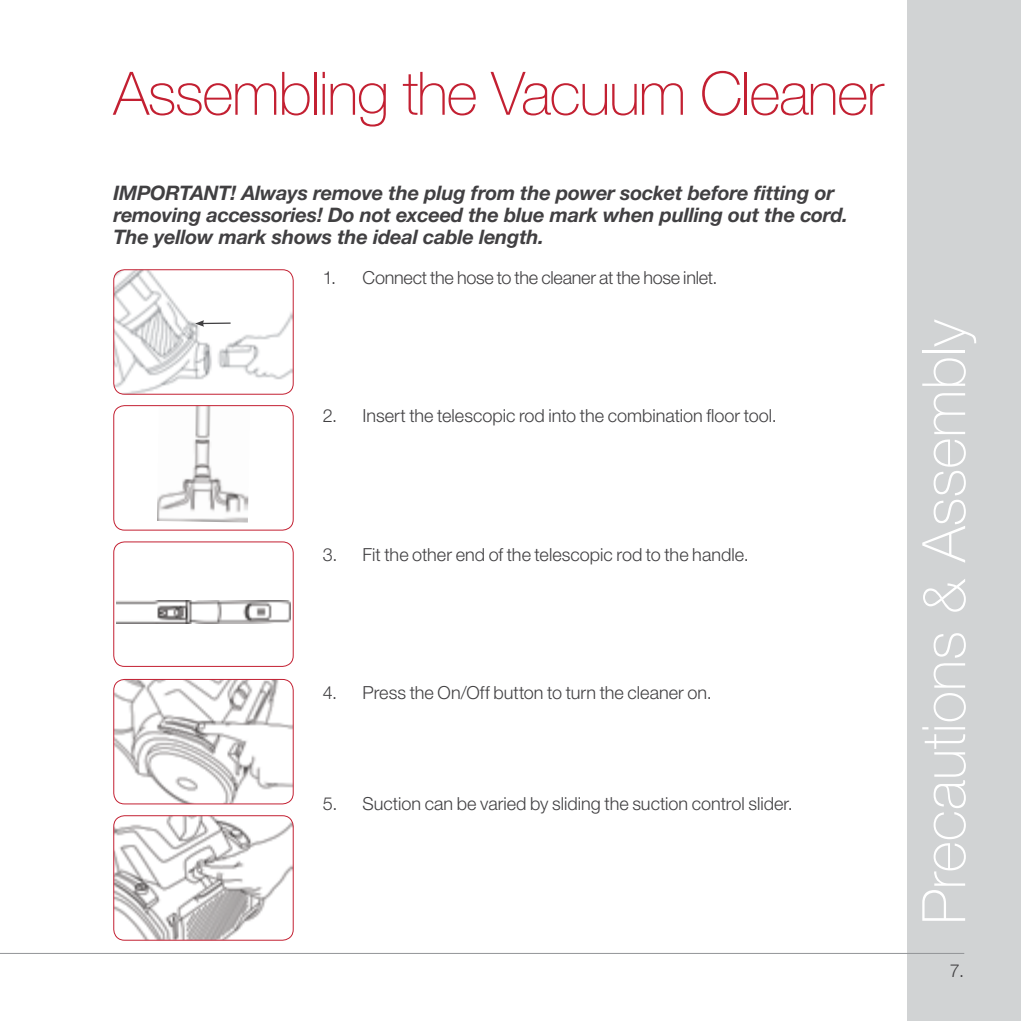
<style>
.page{position:relative;width:1021px;height:1021px;background:#fff}
.page>*{position:absolute;margin:0;border:0;box-sizing:border-box;transform-origin:0 0}
.t1{font:100 60px "Helvetica Neue LT Std";letter-spacing:-.025em;color:#c32032}
.t2{font:100 60px "Helvetica Neue LT Std";color:#fff}
.t3{font:italic 700 20px/22px "Helvetica Neue LT Std";letter-spacing:-.01em;color:#414042}
.t4{font:300 18px "Helvetica Neue LT Std";color:#414042}
</style>
<div class="page">
<div style="left:907px;top:0;width:113px;height:1020px;background:#d1d3d4"></div>
<hr style="left:0;top:952px;width:964px;height:1px;background:#939598">
<img style="left:114px;top:270px;width:179px;height:124px">
<div style="left:113px;top:269px;width:180px;height:125px;border:1px solid #c32032;border-radius:11px"></div>
<hr style="left:202px;top:322px;width:28px;height:2px;background:#414042">
<svg style="left:195px;top:320px;width:9px;height:7px"></svg>
<img style="left:157px;top:407px;width:92px;height:115px">
<div style="left:113px;top:405px;width:180px;height:125px;border:1px solid #c32032;border-radius:11px"></div>
<img style="left:115px;top:679px;width:178px;height:125px">
<div style="left:113px;top:679px;width:180px;height:125px;border:1px solid #c32032;border-radius:11px"></div>
<img style="left:116px;top:600px;width:175px;height:23px">
<div style="left:113px;top:541px;width:180px;height:125px;border:1px solid #c32032;border-radius:11px"></div>
<img style="left:114px;top:815px;width:179px;height:125px">
<div style="left:113px;top:815px;width:180px;height:125px;border:1px solid #c32032;border-radius:11px"></div>
<h1 class="t1" style="left:113px;top:59px;width:771px">Assembling the Vacuum Cleaner</h1>
<p class="t3" style="left:113px;top:181px;width:736px">IMPORTANT! Always remove the plug from the power socket before fitting or removing accessories! Do not exceed the blue mark when pulling out the cord.<br>The yellow mark shows the ideal cable length.</p>
<p class="t4" style="left:323px;top:266px;width:396px">1. Connect the hose to the cleaner at the hose inlet.</p>
<p class="t4" style="left:323px;top:405px;width:455px">2. Insert the telescopic rod into the combination floor tool.</p>
<p class="t4" style="left:323px;top:543px;width:427px">3. Fit the other end of the telescopic rod to the handle.</p>
<p class="t4" style="left:323px;top:681px;width:390px">4. Press the On/Off button to turn the cleaner on.</p>
<p class="t4" style="left:323px;top:792px;width:471px">5. Suction can be varied by sliding the suction control slider.</p>
<h1 class="t2" style="left:909px;top:924px;width:607px;rotate:-90deg">Precautions &amp; Assembly</h1>
<p class="t4" style="left:949px;top:959px;width:16px">7.</p>
</div>
